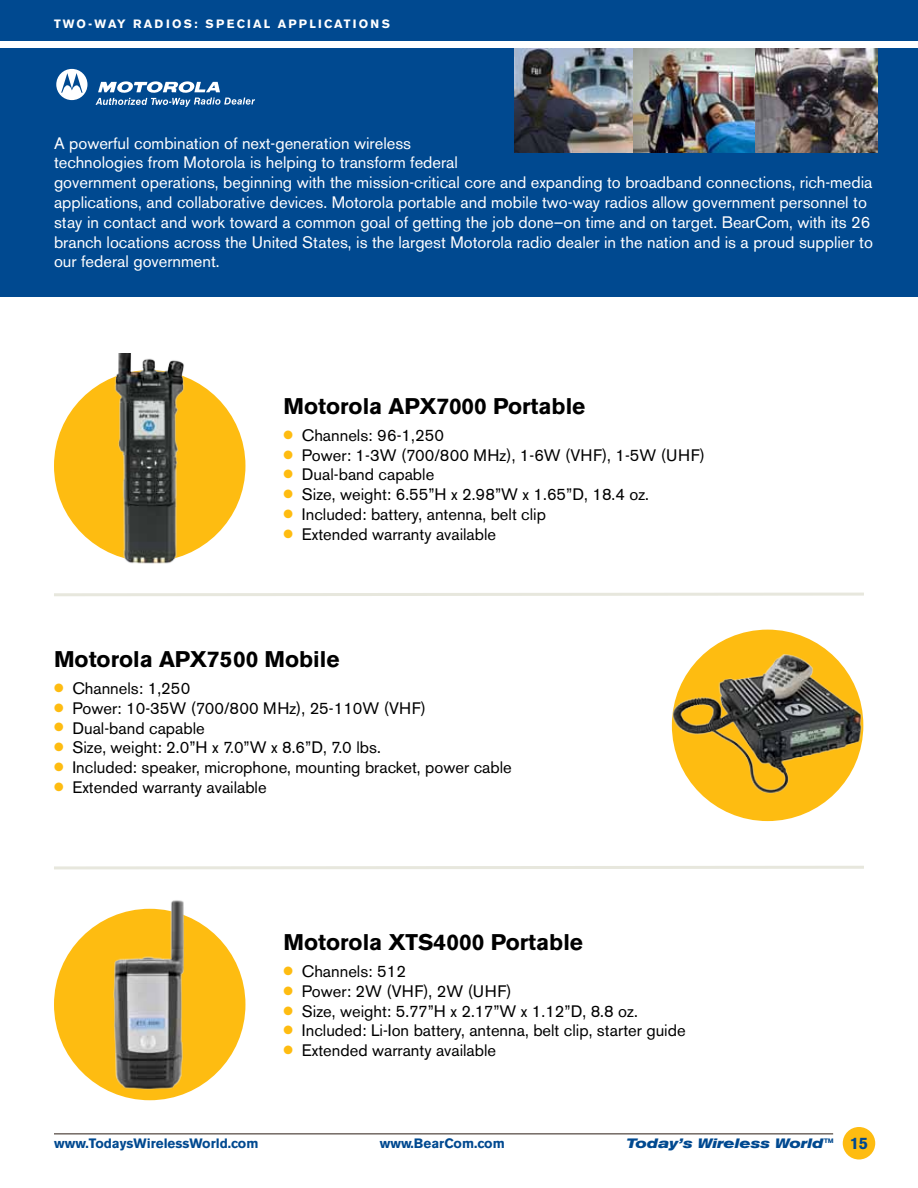
<style>
.page{position:relative;width:918px;height:1188px;background:#fff}
.page>*{position:absolute;margin:0;border:0;box-sizing:border-box;transform-origin:0 0}
.t1{font:700 22.5px "Akzidenz Grotesk BE";color:#000}
.t2{font:16.5px "Akzidenz Grotesk BE";color:#000}
.t3{font:16.5px/19.8px "Akzidenz Grotesk BE";color:#fff}
.t4{font:700 13.5px "Akzidenz Grotesk BE";color:#004990}
.t5{font:italic 700 expanded 13.5px "Akzidenz Grotesk BE";color:#004990}
.t6{font:700 12px "Akzidenz Grotesk BE";letter-spacing:.18em;color:#fff}
.s1{color:#febc11}
.s2{font-style:normal;font-stretch:normal;font-size:16.5px}
</style>
<div class="page">
<div style="left:843px;top:1127px;width:32px;height:33px;background:#febc11;border-radius:50%"></div>
<hr style="left:54px;top:1133px;width:779px;height:2px;background:#726963">
<div style="left:0;top:48px;width:918px;height:249px;background:#004990"></div>
<div style="left:54px;top:909px;width:191px;height:191px;background:#febc11;border-radius:50%"></div>
<div style="left:672px;top:630px;width:191px;height:191px;background:#febc11;border-radius:50%"></div>
<div style="left:54px;top:370px;width:191px;height:192px;background:#febc11;border-radius:50%"></div>
<img style="left:514px;top:48px;width:120px;height:104px">
<img style="left:634px;top:48px;width:244px;height:104px">
<img style="left:112px;top:900px;width:74px;height:190px">
<svg style="left:56px;top:69px;width:31px;height:31px"></svg>
<svg style="left:96px;top:81px;width:159px;height:26px"></svg>
<div style="left:0;top:0;width:918px;height:40px;background:#004990"></div>
<svg style="left:54px;top:592px;width:810px;height:4px"></svg>
<svg style="left:54px;top:866px;width:810px;height:4px"></svg>
<img style="left:104px;top:353px;width:89px;height:211px">
<img style="left:671px;top:653px;width:192px;height:142px">
<p class="t6" style="left:54px;top:17px;width:90px">TWO-WAY RAD</p>
<p class="t6" style="left:166px;top:17px;width:205px">IOS : Sp eci al APPLICATIONS</p>
<p class="t3" style="left:54px;top:133px;width:820px">A powerful combination of next-generation wireless<br>technologies from Motorola is helping to transform federal<br>government operations, beginning with the mission-critical core and expanding to broadband connections, rich-media applications, and collaborative devices. Motorola portable and mobile two-way radios allow government personnel to stay in contact and work toward a common goal of getting the job done–on time and on target. BearCom, with its 26 branch locations across the United States, is the largest Motorola radio dealer in the nation and is a proud supplier to our federal government.</p>
<h1 class="t1" style="left:283px;top:393px;width:303px">Motorola APX7000 Portable</h1>
<p class="t2" style="left:283px;top:425px;width:162px"><span class="s1">●</span> Channels: 96-1,250</p>
<p class="t2" style="left:283px;top:445px;width:423px"><span class="s1">●</span> Power: 1-3W (700/800 MHz), 1-6W (VHF), 1-5W (UHF)</p>
<p class="t2" style="left:283px;top:465px;width:152px"><span class="s1">●</span> Dual-band capable</p>
<p class="t2" style="left:283px;top:485px;width:367px"><span class="s1">●</span> Size, weight: 6.55”H x 2.98”W x 1.65”D, 18.4 oz.</p>
<p class="t2" style="left:283px;top:504px;width:264px"><span class="s1">●</span> Included: battery, antenna, belt clip</p>
<p class="t2" style="left:283px;top:524px;width:214px"><span class="s1">●</span> Extended warranty available</p>
<h1 class="t1" style="left:54px;top:646px;width:287px">Motorola APX7500 Mobile</h1>
<p class="t2" style="left:54px;top:678px;width:138px"><span class="s1">●</span> Channels: 1,250</p>
<p class="t2" style="left:54px;top:698px;width:373px"><span class="s1">●</span> Power: 10-35W (700/800 MHz), 25-110W (VHF)</p>
<p class="t2" style="left:54px;top:718px;width:152px"><span class="s1">●</span> Dual-band capable</p>
<p class="t2" style="left:54px;top:738px;width:328px"><span class="s1">●</span> Size, weight: 2.0”H x 7.0”W x 8.6”D, 7.0 lbs.</p>
<p class="t2" style="left:54px;top:758px;width:459px"><span class="s1">●</span> Included: speaker, microphone, mounting bracket, power cable</p>
<p class="t2" style="left:54px;top:777px;width:214px"><span class="s1">●</span> Extended warranty available</p>
<h1 class="t1" style="left:283px;top:929px;width:301px">Motorola XTS4000 Portable</h1>
<p class="t2" style="left:283px;top:961px;width:124px"><span class="s1">●</span> Channels: 512</p>
<p class="t2" style="left:283px;top:981px;width:230px"><span class="s1">●</span> Power: 2W (VHF), 2W (UHF)</p>
<p class="t2" style="left:283px;top:1001px;width:356px"><span class="s1">●</span> Size, weight: 5.77”H x 2.17”W x 1.12”D, 8.8 oz.</p>
<p class="t2" style="left:283px;top:1021px;width:404px"><span class="s1">●</span> Included: Li-Ion battery, antenna, belt clip, starter guide</p>
<p class="t2" style="left:283px;top:1041px;width:214px"><span class="s1">●</span> Extended warranty available</p>
<p class="t4" style="left:54px;top:1136px;width:206px">www.TodaysWirelessWorld.com</p>
<p class="t4" style="left:380px;top:1136px;width:126px">www.BearCom.com</p>
<p class="t5" style="left:626px;top:1135px;width:243px">Today’s Wireless World™ <span class="s2">15</span></p>
</div>
